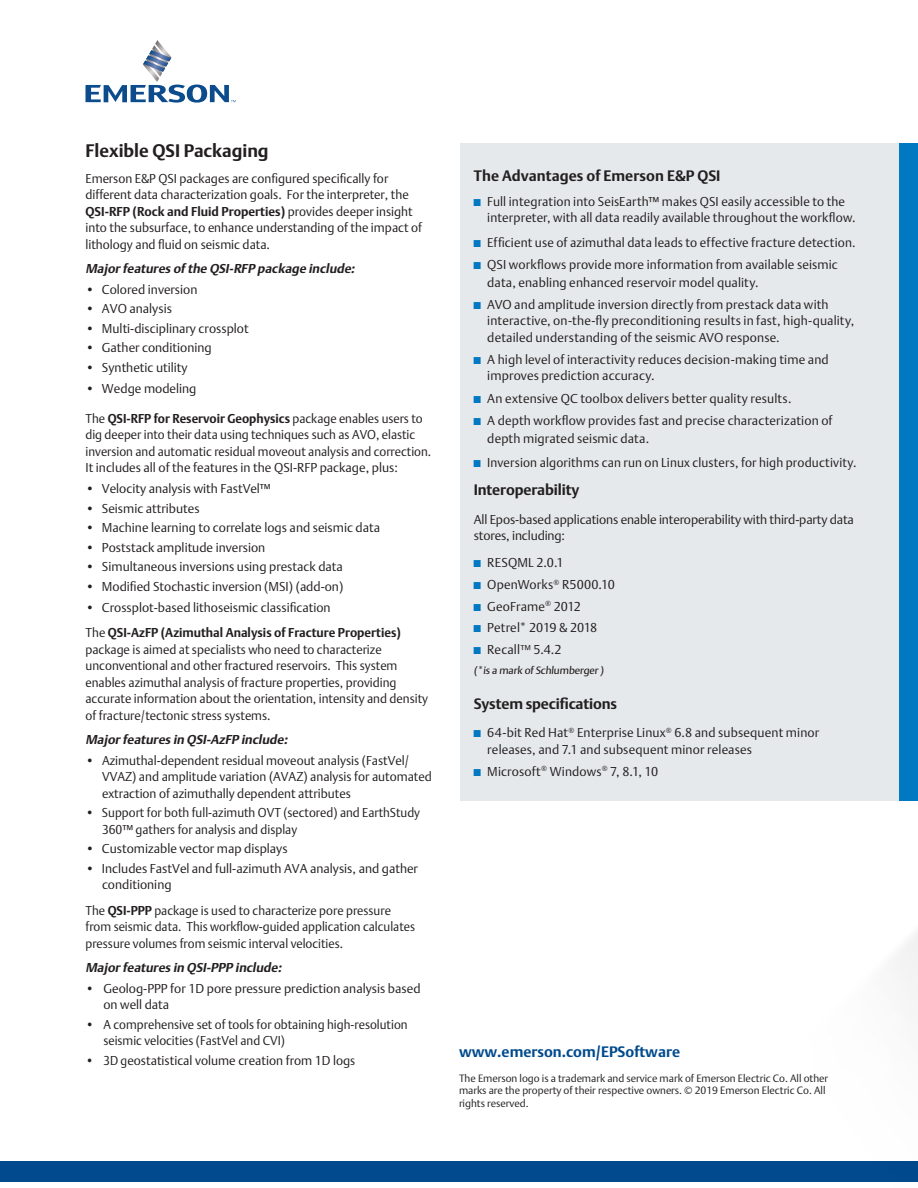
<style>
.page{position:relative;width:918px;height:1188px;background:#fff}
.page>*{position:absolute;margin:0;border:0;box-sizing:border-box;transform-origin:0 0}
.t1{font:700 18px "DTL Argo T";color:#231f20}
.BODY_-_COPY{font:700 15px "DTL Argo T";letter-spacing:-.01em;color:#231f20}
.Features_-_H{font:700 15px "DTL Argo T";letter-spacing:.005em;color:#231f20}
.t2{font:700 15px "DTL Argo T";color:#004a8d}
.BODY_-_COPY-2{font:12.75px/16.5px "DTL Argo T Light";color:#231f20}
.BODY_-_COPY-3{font:12.75px/16.5px "DTL Argo T Light";color:#231f20;scale:.96 1}
.t3{font:italic 700 12.75px "DTL Argo T";color:#231f20}
.BODY_-_COPY-4{font:12.75px "DTL Argo T Light";color:#231f20;scale:.93 1}
.Foot{font:10.5px/12.6px "DTL Argo T Light";color:#231f20}
.BODY_-_COPY-5{font:10.5px "DTL Argo T";color:#231f20}
.s1{font-family:"DTL Argo T";font-weight:700}
.s2{font-family:"DTL Argo T"}
.s3{font-family:"Arial Narrow";font-size:15px;color:#0079c2}
</style>
<div class="page">
<div style="left:0;top:1161px;width:918px;height:20px;background:#004a8d"></div>
<img style="left:719px;top:933px;width:199px;height:249px">
<div style="left:460px;top:143px;width:439px;height:658px;background:#e6e9eb"></div>
<div style="left:899px;top:143px;width:19px;height:658px;background:#0079c2"></div>
<svg style="left:86px;top:40px;width:150px;height:63px"></svg>
<p class="t1" style="left:86px;top:140px;width:185px">Flexible QSI Packaging</p>
<p class="BODY_-_COPY-2" style="left:86px;top:170px;width:338px">Emerson E&amp;P QSI packages are configured specifically for different data characterization goals. For the interpreter, the <span class="s1">QSI-RFP (Rock and Fluid Properties)</span> provides deeper insight into the subsurface, to enhance understanding of the impact of lithology and fluid on seismic data.</p>
<p class="t3" style="left:86px;top:261px;width:273px">Major features of the QSI-RFP package include:</p>
<p class="BODY_-_COPY-2" style="left:86px;top:281px;width:113px">• Colored inversion</p>
<p class="BODY_-_COPY-2" style="left:86px;top:301px;width:88px">• AVO analysis</p>
<p class="BODY_-_COPY-2" style="left:86px;top:320px;width:165px">• Multi-disciplinary crossplot</p>
<p class="BODY_-_COPY-2" style="left:86px;top:340px;width:128px">• Gather conditioning</p>
<p class="BODY_-_COPY-2" style="left:86px;top:359px;width:104px">• Synthetic utility</p>
<p class="BODY_-_COPY-2" style="left:86px;top:380px;width:112px">• Wedge modeling</p>
<p class="BODY_-_COPY-3" style="left:86px;top:410px;width:362px">The <span class="s1">QSI-RFP for Reservoir Geophysics</span> package enables users to dig deeper into their data using techniques such as AVO, elastic inversion and automatic residual moveout analysis and correction.<br>It includes all of the features in the QSI-RFP package, plus:</p>
<p class="BODY_-_COPY-2" style="left:86px;top:481px;width:187px">• Velocity analysis with FastVel<span class="s2">™</span></p>
<p class="BODY_-_COPY-2" style="left:86px;top:500px;width:116px">• Seismic attributes</p>
<p class="BODY_-_COPY-2" style="left:86px;top:520px;width:296px">• Machine learning to correlate logs and seismic data</p>
<p class="BODY_-_COPY-2" style="left:86px;top:539px;width:181px">• Poststack amplitude inversion</p>
<p class="BODY_-_COPY-2" style="left:86px;top:559px;width:259px">• Simultaneous inversions using prestack data</p>
<p class="BODY_-_COPY-2" style="left:86px;top:578px;width:259px">• Modified Stochastic inversion (MSI) (add-on)</p>
<p class="BODY_-_COPY-2" style="left:86px;top:599px;width:247px">• Crossplot-based lithoseismic classification</p>
<p class="BODY_-_COPY-2" style="left:86px;top:625px;width:344px">The <span class="s1">QSI-AzFP (Azimuthal Analysis of Fracture Properties) </span>package is aimed at specialists who need to characterize unconventional and other fractured reservoirs. This system enables azimuthal analysis of fracture properties, providing accurate information about the orientation, intensity and density of fracture/tectonic stress systems.</p>
<p class="t3" style="left:86px;top:732px;width:206px">Major features in QSI-AzFP include:</p>
<p class="BODY_-_COPY-2" style="left:102px;top:752px;width:332px;text-indent:-16px">• Azimuthal-dependent residual moveout analysis (FastVel/<br>VVAZ) and amplitude variation (AVAZ) analysis for automated extraction of azimuthally dependent attributes</p>
<p class="BODY_-_COPY-3" style="left:102px;top:805px;width:333px;text-indent:-16px">• Support for both full-azimuth OVT (sectored) and EarthStudy<br>360<span class="s2">™</span> gathers for analysis and display</p>
<p class="BODY_-_COPY-2" style="left:86px;top:841px;width:204px">• Customizable vector map displays</p>
<p class="BODY_-_COPY-2" style="left:102px;top:860px;width:317px;text-indent:-16px">• Includes FastVel and full-azimuth AVA analysis, and gather conditioning</p>
<p class="BODY_-_COPY-3" style="left:86px;top:902px;width:345px">The <span class="s1">QSI-PPP</span> package is used to characterize pore pressure from seismic data. This workflow-guided application calculates pressure volumes from seismic interval velocities.</p>
<p class="t3" style="left:86px;top:960px;width:200px">Major features in QSI-PPP include:</p>
<p class="BODY_-_COPY-3" style="left:104px;top:980px;width:332px;text-indent:-18px">• Geolog-PPP for 1D pore pressure prediction analysis based on well data</p>
<p class="BODY_-_COPY-3" style="left:104px;top:1016px;width:318px;text-indent:-18px">• A comprehensive set of tools for obtaining high-resolution seismic velocities (FastVel and CVI)</p>
<p class="BODY_-_COPY-4" style="left:86px;top:1053px;width:292px">• 3D geostatistical volume creation from 1D logs</p>
<p class="Features_-_H" style="left:474px;top:167px;width:248px">The Advantages of Emerson E&amp;P QSI</p>
<p class="BODY_-_COPY-2" style="left:487px;top:193px;width:370px;text-indent:-13px"><span class="s3">■</span> Full integration into SeisEarth<span class="s2">™</span> makes QSI easily accessible to the interpreter, with all data readily available throughout the workflow.</p>
<p class="BODY_-_COPY-2" style="left:474px;top:234px;width:383px"><span class="s3">■</span> Efficient use of azimuthal data leads to effective fracture detection.</p>
<p class="BODY_-_COPY-2" style="left:487px;top:255px;width:352px;line-height:18px;text-indent:-14px"><span class="s3">■</span> QSI workflows provide more information from available seismic data, enabling enhanced reservoir model quality.</p>
<p class="BODY_-_COPY-2" style="left:487px;top:296px;width:368px;text-indent:-14px"><span class="s3">■</span> AVO and amplitude inversion directly from prestack data with interactive, on-the-fly preconditioning results in fast, high-quality, detailed understanding of the seismic AVO response.</p>
<p class="BODY_-_COPY-2" style="left:487px;top:351px;width:343px;text-indent:-14px"><span class="s3">■</span> A high level of interactivity reduces decision-making time and improves prediction accuracy.</p>
<p class="BODY_-_COPY-2" style="left:474px;top:390px;width:319px"><span class="s3">■</span> An extensive QC toolbox delivers better quality results.</p>
<p class="BODY_-_COPY-2" style="left:487px;top:411px;width:347px;line-height:18px;text-indent:-14px"><span class="s3">■</span> A depth workflow provides fast and precise characterization of depth migrated seismic data.</p>
<p class="BODY_-_COPY-2" style="left:474px;top:454px;width:384px"><span class="s3">■</span> Inversion algorithms can run on Linux clusters, for high productivity.</p>
<p class="BODY_-_COPY" style="left:474px;top:481px;width:107px">Interoperability</p>
<p class="BODY_-_COPY-2" style="left:474px;top:511px;width:382px">All Epos-based applications enable interoperability with third-party data stores, including:</p>
<p class="BODY_-_COPY-2" style="left:474px;top:554px;width:91px"><span class="s3">■</span> RESQML 2.0.1</p>
<p class="BODY_-_COPY-2" style="left:474px;top:576px;width:143px"><span class="s3">■</span> OpenWorks<sup>®</sup> R5000.10</p>
<p class="BODY_-_COPY-2" style="left:474px;top:598px;width:109px"><span class="s3">■</span> GeoFrame<sup>®</sup> 2012</p>
<p class="BODY_-_COPY-2" style="left:474px;top:619px;width:125px"><span class="s3">■</span> Petrel* 2019 &amp; 2018</p>
<p class="BODY_-_COPY-2" style="left:474px;top:641px;width:89px"><span class="s3">■</span> Recall™ 5.4.2</p>
<p class="BODY_-_COPY-5" style="left:474px;top:664px;width:133px">(*is a mark of Schlumberger )</p>
<p class="BODY_-_COPY" style="left:474px;top:695px;width:145px">System specifications</p>
<p class="BODY_-_COPY-2" style="left:487px;top:724px;width:334px;text-indent:-13px"><span class="s3">■</span> 64-bit Red Hat<sup>®</sup> Enterprise Linux<sup>®</sup> 6.8 and subsequent minor releases, and 7.1 and subsequent minor releases</p>
<p class="BODY_-_COPY-2" style="left:474px;top:763px;width:186px"><span class="s3">■</span> Microsoft<sup>®</sup> Windows<sup>®</sup> 7, 8.1, 10</p>
<p class="t2" style="left:459px;top:1043px;width:223px">www.emerson.com/EPSoftware</p>
<p class="Foot" style="left:459px;top:1072px;width:371px">The Emerson logo is a trademark and service mark of Emerson Electric Co. All other marks are the property of their respective owners. © 2019 Emerson Electric Co. All rights reserved.</p>
</div>
